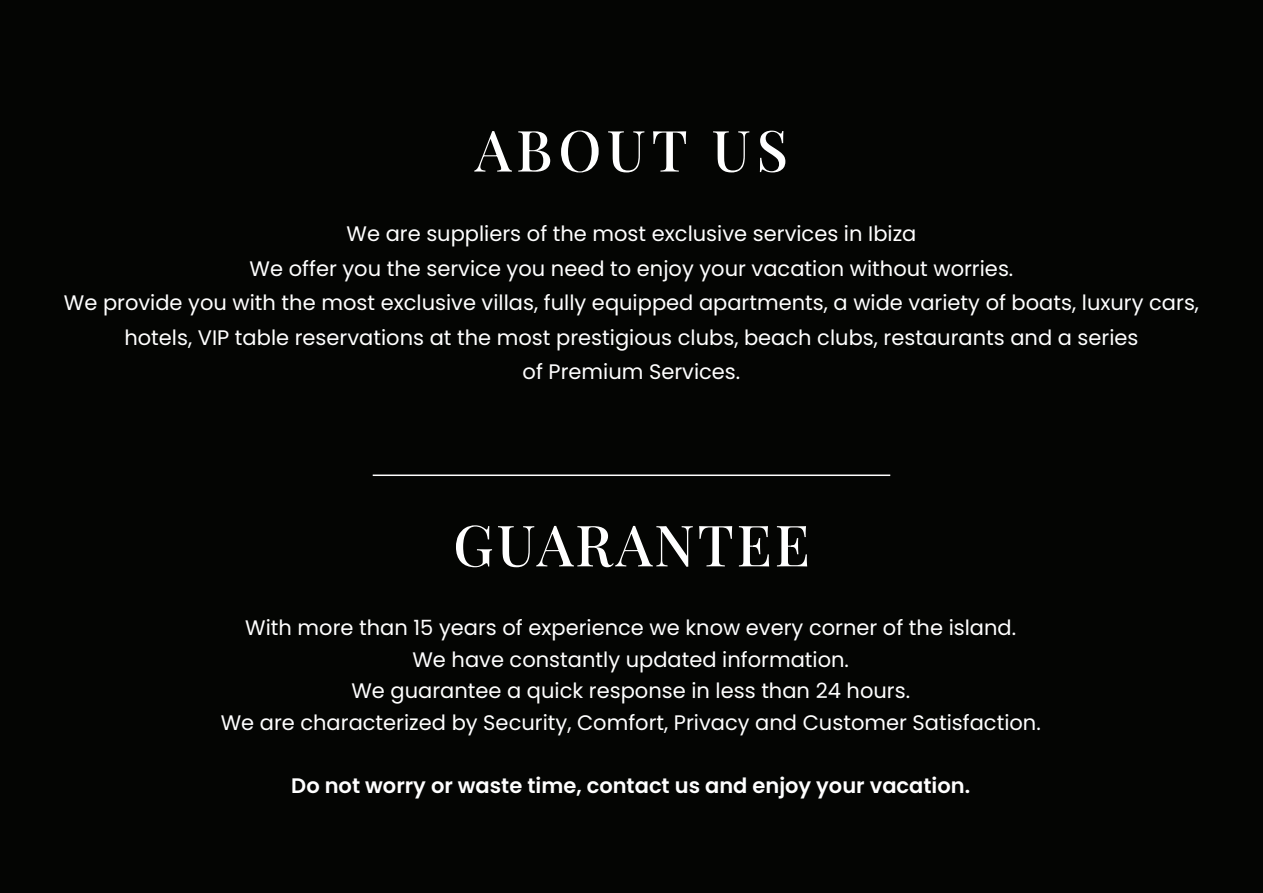
<style>
.page{position:relative;width:1263px;height:893px;background:#040503}
.page>*{position:absolute;margin:0;border:0;box-sizing:border-box;transform-origin:0 0}
.t1{font:500 57px "Playfair Display";letter-spacing:.05em;color:#fff}
.t2{font:21px/34.5px "Poppins";color:#fff;text-align:center}
.t3{font:600 21px "Poppins";color:#fff}
</style>
<div class="page">
<hr style="left:373px;top:474px;width:517px;height:2px;background:#fff">
<h1 class="t1" style="left:475px;top:106px;width:315px">ABOUT US</h1>
<p class="t2" style="left:64px;top:217px;width:1137px">We are suppliers of the most exclusive services in Ibiza<br>We offer you the service you need to enjoy your vacation without worries.<br>We provide you with the most exclusive villas, fully equipped apartments, a wide variety of boats, luxury cars, hotels, VIP table reservations at the most prestigious clubs, beach clubs, restaurants and a series<br>of Premium Services.</p>
<h1 class="t1" style="left:453px;top:500px;width:358px">GUARANTEE</h1>
<p class="t2" style="left:221px;top:612px;width:822px;line-height:31.5px">With more than 15 years of experience we know every corner of the island.<br>We have constantly updated information.<br>We guarantee a quick response in less than 24 hours.<br>We are characterized by Security, Comfort, Privacy and Customer Satisfaction.</p>
<p class="t3" style="left:291px;top:773px;width:680px">Do not worry or waste time, contact us and enjoy your vacation.</p>
</div>
